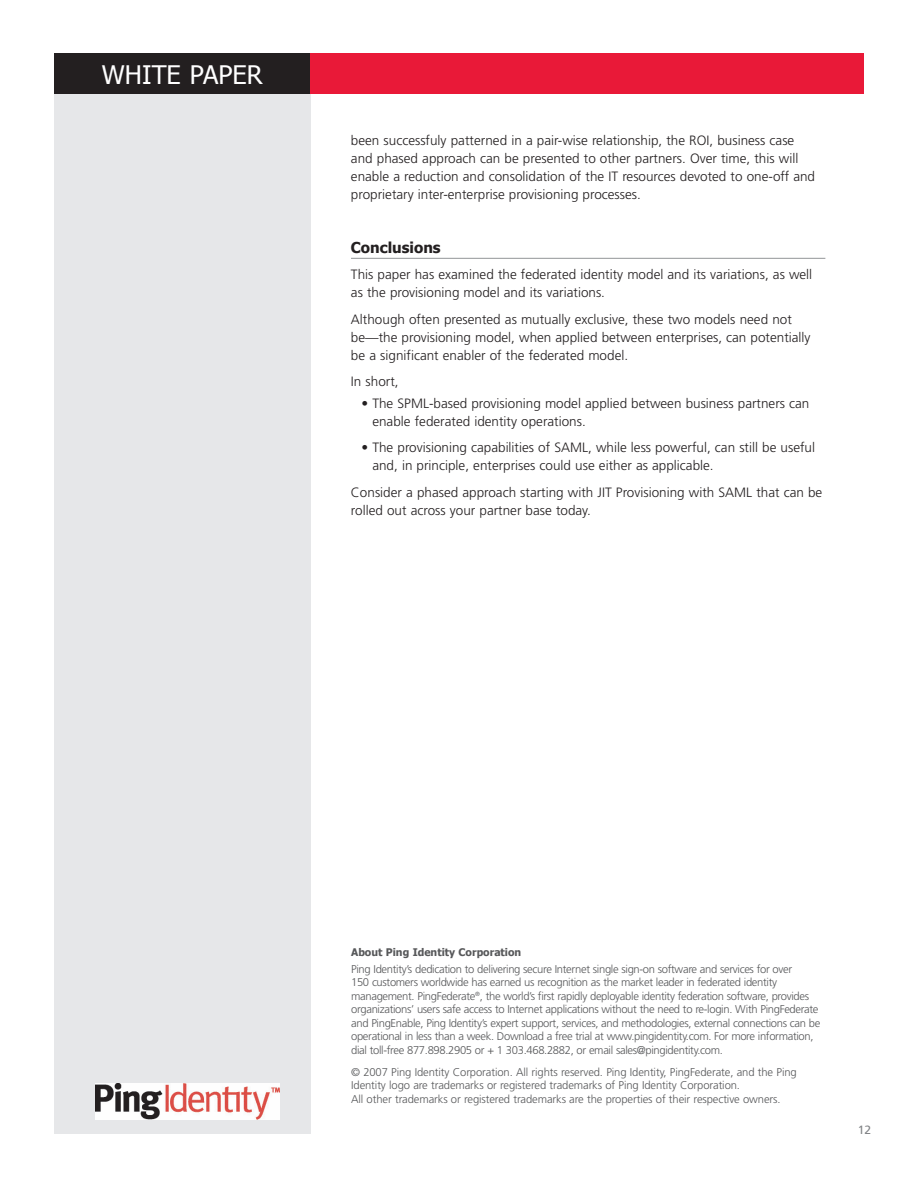
<style>
.page{position:relative;width:918px;height:1188px;background:#fff}
.page>*{position:absolute;margin:0;border:0;box-sizing:border-box;transform-origin:0 0}
.t1{font:25.5px "Tahoma";color:#fff}
.Ruled_headline{font:700 15px "Tahoma";color:#231f20}
.t2{font:300 13.5px/18px "Frutiger";color:#231f20}
.t3{font:12px "Frutiger";color:#808285}
.t4{font:300 11.25px/13.5px "Frutiger";letter-spacing:-.03em;color:#57585a}
.t5{font:300 11.25px/13.5px "Frutiger";letter-spacing:-.01em;color:#57585a}
.t6{font:700 10.5px "Tahoma";color:#57585a}
</style>
<div class="page">
<div style="left:54px;top:94px;width:257px;height:1040px;background:#e6e7e9"></div>
<img style="left:96px;top:1083px;width:184px;height:37px">
<div style="left:54px;top:54px;width:257px;height:40px;background:#231f20"></div>
<div style="left:311px;top:54px;width:553px;height:40px;background:#e91938"></div>
<hr style="left:351px;top:258px;width:474px;height:1px;background:#939598">
<p class="t1" style="left:102px;top:58px;width:162px">WHITE PAPER</p>
<p class="t2" style="left:351px;top:132px;width:466px">been successfuly patterned in a pair-wise relationship, the ROI, business case and phased approach can be presented to other partners. Over time, this will enable a reduction and consolidation of the IT resources devoted to one-off and proprietary inter-enterprise provisioning processes.</p>
<p class="Ruled_headline" style="left:351px;top:238px;width:91px">Conclusions</p>
<p class="t2" style="left:351px;top:265px;width:463px">This paper has examined the federated identity model and its variations, as well as the provisioning model and its variations.</p>
<p class="t2" style="left:351px;top:310px;width:461px">Although often presented as mutually exclusive, these two models need not be—the provisioning model, when applied between enterprises, can potentially be a significant enabler of the federated model.</p>
<p class="t2" style="left:351px;top:373px;width:49px">In short,</p>
<p class="t2" style="left:372px;top:394px;width:439px;text-indent:-11px">• The SPML-based provisioning model applied between business partners can enable federated identity operations.</p>
<p class="t2" style="left:372px;top:439px;width:444px;text-indent:-11px">• The provisioning capabilities of SAML, while less powerful, can still be useful and, in principle, enterprises could use either as applicable.</p>
<p class="t2" style="left:351px;top:483px;width:473px">Consider a phased approach starting with JIT Provisioning with SAML that can be rolled out across your partner base today.</p>
<p class="t6" style="left:351px;top:945px;width:172px">About Ping Identity Corporation</p>
<p class="t4" style="left:351px;top:962px;width:471px">Ping Identity’s dedication to delivering secure Internet single sign-on software and services for over<br>150 customers worldwide has earned us recognition as the market leader in federated identity management. PingFederate<sup>®</sup>, the world’s first rapidly deployable identity federation software, provides organizations’ users safe access to Internet applications without the need to re-login. With PingFederate and PingEnable, Ping Identity’s expert support, services, and methodologies, external connections can be operational in less than a week. Download a free trial at www.pingidentity.com. For more information, dial toll-free 877.898.2905 or + 1 303.468.2882, or email sales@pingidentity.com.</p>
<p class="t5" style="left:351px;top:1065px;width:447px">© 2007 Ping Identity Corporation. All rights reserved. Ping Identity, PingFederate, and the Ping<br>Identity logo are trademarks or registered trademarks of Ping Identity Corporation.<br>All other trademarks or registered trademarks are the properties of their respective owners.</p>
<p class="t3" style="left:858px;top:1123px;width:13px">12</p>
</div>
